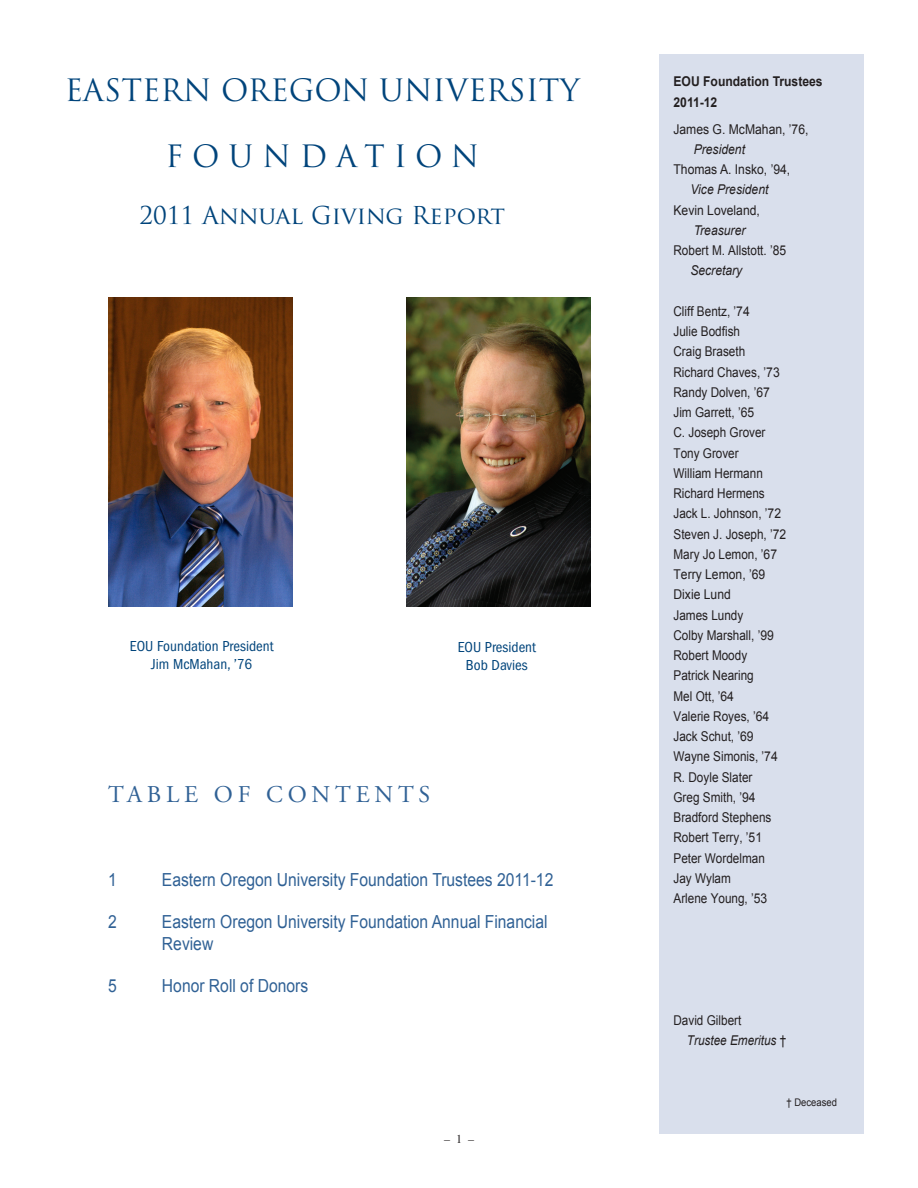
<style>
.page{position:relative;width:918px;height:1188px;background:#fff}
.page>*{position:absolute;margin:0;border:0;box-sizing:border-box;transform-origin:0 0}
.t1{font:30px "Trajan Pro";color:#00447b}
.t2{font:30px "Trajan Pro";letter-spacing:.3em;color:#00447b}
.t3{font:24px "Trajan Pro";color:#00447b}
.t4{font:24px "Adobe Garamond Pro";letter-spacing:.2em;color:#306195}
.Paragraph_Style_1{font:18px "Arial";color:#306195;scale:.87 1}
.t5{font:condensed 15px "ITC Franklin Gothic Std";color:#00447b}
.HONOR_ROLL_text{font:13.5px "Arial";color:#231f20;scale:.87 1}
.HONOR_ROLL_text-2{font:13.5px "Arial";color:#231f20;scale:.9 1}
.HONOR_ROLL_text-3{font:italic 13.5px "Arial";color:#231f20;scale:.9 1}
.t6{font:700 13.5px/20.2px "Arial";color:#231f20;scale:.9 1}
.HONOR_ROLL_text-4{font:italic 13.5px "Arial";color:#231f20;scale:.87 1}
.t7{font:12px "Times";color:#231f20}
.HONOR_ROLL_text-5{font:10.5px "Arial";color:#231f20;scale:.9 1}
.s1{font-style:normal}
</style>
<div class="page">
<div style="left:659px;top:54px;width:205px;height:1080px;background:#d9dfec"></div>
<img style="left:108px;top:297px;width:184px;height:310px">
<img style="left:406px;top:297px;width:185px;height:310px">
<p class="t1" style="left:65px;top:71px;width:517px">EASTERN OREGON UNIVERSITY</p>
<p class="t2" style="left:165px;top:137px;width:315px">FOUNDATION</p>
<p class="t3" style="left:139px;top:200px;width:367px">2011 Annual Giving Report</p>
<p class="t5" style="left:130px;top:637px;width:145px">EOU Foundation President</p>
<p class="t5" style="left:151px;top:655px;width:103px">Jim McMahan, ’76</p>
<p class="t5" style="left:458px;top:639px;width:80px">EOU President</p>
<p class="t5" style="left:466px;top:657px;width:63px">Bob Davies</p>
<p class="t4" style="left:108px;top:780px;width:324px">TABLE OF CONTENTS</p>
<p class="Paragraph_Style_1" style="left:108px;top:868px;width:12px">1</p>
<p class="Paragraph_Style_1" style="left:162px;top:868px;width:451px">Eastern Oregon University Foundation Trustees 2011-12</p>
<p class="Paragraph_Style_1" style="left:108px;top:910px;width:12px">2</p>
<p class="Paragraph_Style_1" style="left:162px;top:910px;width:445px">Eastern Oregon University Foundation Annual Financial</p>
<p class="Paragraph_Style_1" style="left:162px;top:932px;width:61px">Review</p>
<p class="Paragraph_Style_1" style="left:108px;top:974px;width:12px">5</p>
<p class="Paragraph_Style_1" style="left:162px;top:974px;width:170px">Honor Roll of Donors</p>
<p class="t7" style="left:444px;top:1128px;width:31px">– 1 –</p>
<p class="t6" style="left:674px;top:72px;width:167px">EOU Foundation Trustees<br>2011-12</p>
<p class="HONOR_ROLL_text-2" style="left:674px;top:120px;width:152px">James G. McMahan, ’76,</p>
<p class="HONOR_ROLL_text-3" style="left:694px;top:140px;width:59px">President</p>
<p class="HONOR_ROLL_text-2" style="left:674px;top:160px;width:131px">Thomas A. Insko, ’94,</p>
<p class="HONOR_ROLL_text-3" style="left:690px;top:181px;width:88px">Vice President</p>
<p class="HONOR_ROLL_text-2" style="left:674px;top:201px;width:98px">Kevin Loveland,</p>
<p class="HONOR_ROLL_text-3" style="left:694px;top:221px;width:59px">Treasurer</p>
<p class="HONOR_ROLL_text" style="left:674px;top:241px;width:131px">Robert M. Allstott. ’85</p>
<p class="HONOR_ROLL_text-3" style="left:690px;top:262px;width:59px">Secretary</p>
<p class="HONOR_ROLL_text" style="left:674px;top:302px;width:89px">Cliff Bentz, ’74</p>
<p class="HONOR_ROLL_text" style="left:674px;top:322px;width:78px">Julie Bodfish</p>
<p class="HONOR_ROLL_text" style="left:674px;top:343px;width:84px">Craig Braseth</p>
<p class="HONOR_ROLL_text" style="left:674px;top:363px;width:124px">Richard Chaves, ’73</p>
<p class="HONOR_ROLL_text" style="left:674px;top:383px;width:112px">Randy Dolven, ’67</p>
<p class="HONOR_ROLL_text" style="left:674px;top:403px;width:94px">Jim Garrett, ’65</p>
<p class="HONOR_ROLL_text" style="left:674px;top:424px;width:107px">C. Joseph Grover</p>
<p class="HONOR_ROLL_text" style="left:674px;top:444px;width:77px">Tony Grover</p>
<p class="HONOR_ROLL_text" style="left:674px;top:464px;width:104px">William Hermann</p>
<p class="HONOR_ROLL_text" style="left:674px;top:484px;width:107px">Richard Hermens</p>
<p class="HONOR_ROLL_text" style="left:674px;top:505px;width:125px">Jack L. Johnson, ’72</p>
<p class="HONOR_ROLL_text" style="left:674px;top:525px;width:131px">Steven J. Joseph, ’72</p>
<p class="HONOR_ROLL_text" style="left:673px;top:545px;width:121px">Mary Jo Lemon, ’67</p>
<p class="HONOR_ROLL_text-2" style="left:673px;top:565px;width:104px">Terry Lemon, ’69</p>
<p class="HONOR_ROLL_text-2" style="left:673px;top:586px;width:65px">Dixie Lund</p>
<p class="HONOR_ROLL_text" style="left:673px;top:606px;width:82px">James Lundy</p>
<p class="HONOR_ROLL_text" style="left:673px;top:626px;width:117px">Colby Marshall, ’99</p>
<p class="HONOR_ROLL_text" style="left:673px;top:646px;width:86px">Robert Moody</p>
<p class="HONOR_ROLL_text" style="left:673px;top:667px;width:94px">Patrick Nearing</p>
<p class="HONOR_ROLL_text" style="left:673px;top:687px;width:71px">Mel Ott, ’64</p>
<p class="HONOR_ROLL_text" style="left:673px;top:707px;width:112px">Valerie Royes, ’64</p>
<p class="HONOR_ROLL_text" style="left:673px;top:727px;width:94px">Jack Schut, ’69</p>
<p class="HONOR_ROLL_text" style="left:673px;top:748px;width:121px">Wayne Simonis, ’74</p>
<p class="HONOR_ROLL_text" style="left:673px;top:768px;width:92px">R. Doyle Slater</p>
<p class="HONOR_ROLL_text" style="left:673px;top:788px;width:96px">Greg Smith, ’94</p>
<p class="HONOR_ROLL_text" style="left:673px;top:808px;width:114px">Bradford Stephens</p>
<p class="HONOR_ROLL_text" style="left:673px;top:829px;width:103px">Robert Terry, ’51</p>
<p class="HONOR_ROLL_text" style="left:673px;top:849px;width:107px">Peter Wordelman</p>
<p class="HONOR_ROLL_text" style="left:673px;top:869px;width:68px">Jay Wylam</p>
<p class="HONOR_ROLL_text" style="left:673px;top:889px;width:109px">Arlene Young, ’53</p>
<p class="HONOR_ROLL_text" style="left:673px;top:1011px;width:80px">David Gilbert</p>
<p class="HONOR_ROLL_text-4" style="left:687px;top:1031px;width:116px">Trustee Emeritus <span class="s1">†</span></p>
<p class="HONOR_ROLL_text-5" style="left:787px;top:1095px;width:58px">† Deceased</p>
</div>
